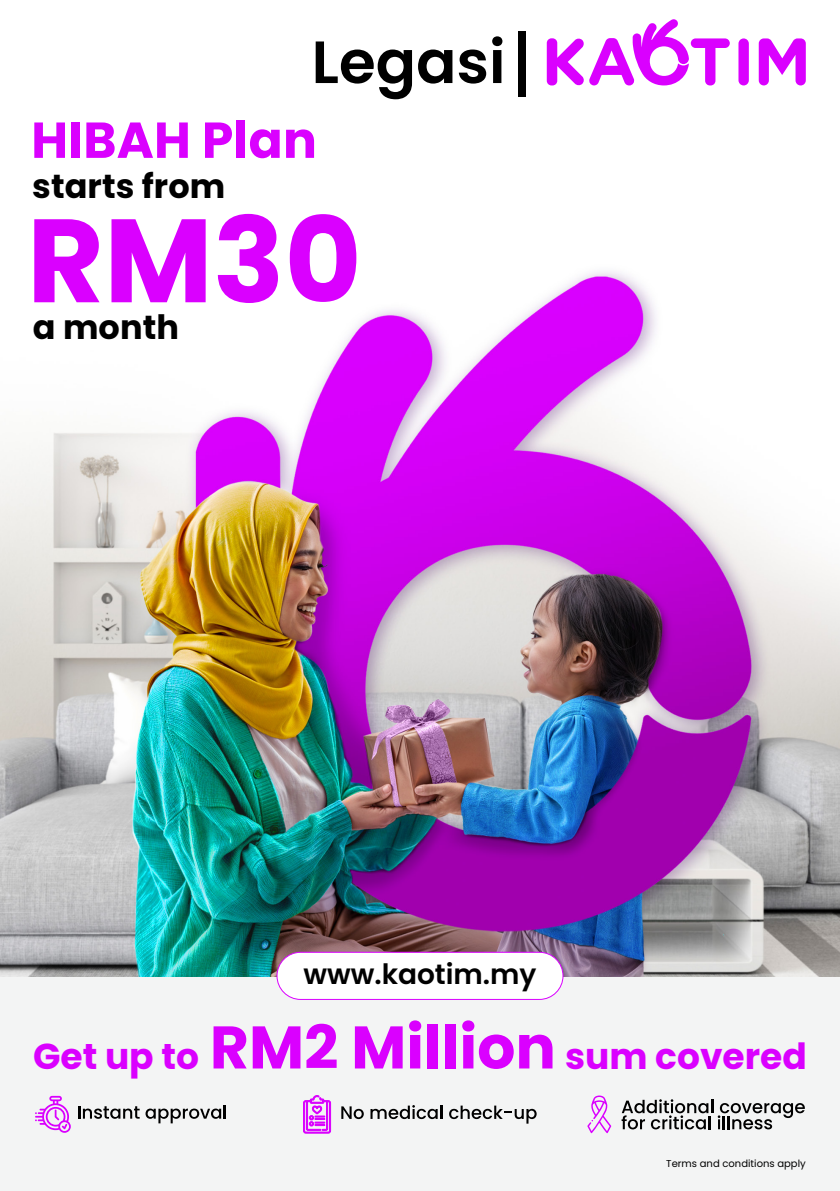
<style>
.page{position:relative;width:840px;height:1191px;background:#fff}
.page>*{position:absolute;margin:0;border:0;box-sizing:border-box;transform-origin:0 0}
.t1{font:700 118.2px "Poppins";color:#da00ff}
.t2{font:600 59.6px "Poppins";color:#000}
.t3{font:700 50.4px "Poppins";letter-spacing:.005em;color:#da00ff}
.t4{font:700 36px "Poppins";color:#da00ff}
.t5{font:700 33.4px "Poppins";letter-spacing:.005em;color:#000}
.t6{font:600 28px "Poppins";color:#000}
.t7{font:10px "Poppins";color:#000}
.s1{font-size:60px}
</style>
<div class="page">
<img style="left:0;top:271px;width:839px;height:705px">
<div style="left:277px;top:952px;width:285px;height:47px;background:#fff;border-radius:24px"></div>
<div style="left:276px;top:951px;width:287px;height:49px;border:1px solid #da00ff;border-radius:24px"></div>
<svg style="left:35px;top:1095px;width:36px;height:37px"></svg>
<svg style="left:78px;top:1106px;width:61px;height:12px"></svg>
<svg style="left:145px;top:1105px;width:81px;height:18px"></svg>
<svg style="left:341px;top:1106px;width:22px;height:13px"></svg>
<svg style="left:370px;top:1105px;width:72px;height:14px"></svg>
<svg style="left:449px;top:1105px;width:87px;height:18px"></svg>
<svg style="left:303px;top:1095px;width:28px;height:38px"></svg>
<svg style="left:621px;top:1099px;width:183px;height:30px"></svg>
<svg style="left:587px;top:1095px;width:24px;height:38px"></svg>
<svg style="left:546px;top:19px;width:183px;height:67px"></svg>
<svg style="left:758px;top:38px;width:47px;height:47px"></svg>
<div style="left:738px;top:38px;width:10px;height:47px;background:#da00ff;border-radius:5px"></div>
<div style="left:517px;top:31px;width:8px;height:65px;background:#000"></div>
<h2 class="t2" style="left:311px;top:28px;width:195px">Legasi</h2>
<h3 class="t3" style="left:31px;top:111px;width:287px">HIBAH Plan</h3>
<p class="t5" style="left:32px;top:167px;width:194px">starts from</p>
<h1 class="t1" style="left:27px;top:192px;width:336px">RM30</h1>
<p class="t5" style="left:33px;top:308px;width:147px">a month</p>
<p class="t6" style="left:303px;top:958px;width:234px">www.kaotim.my</p>
<p class="t4" style="left:33px;top:1035px;width:774px">Get up to <span class="s1">RM2 Million</span> sum covered</p>
<p class="t7" style="left:666px;top:1157px;width:141px">Terms and conditions apply</p>
</div>
